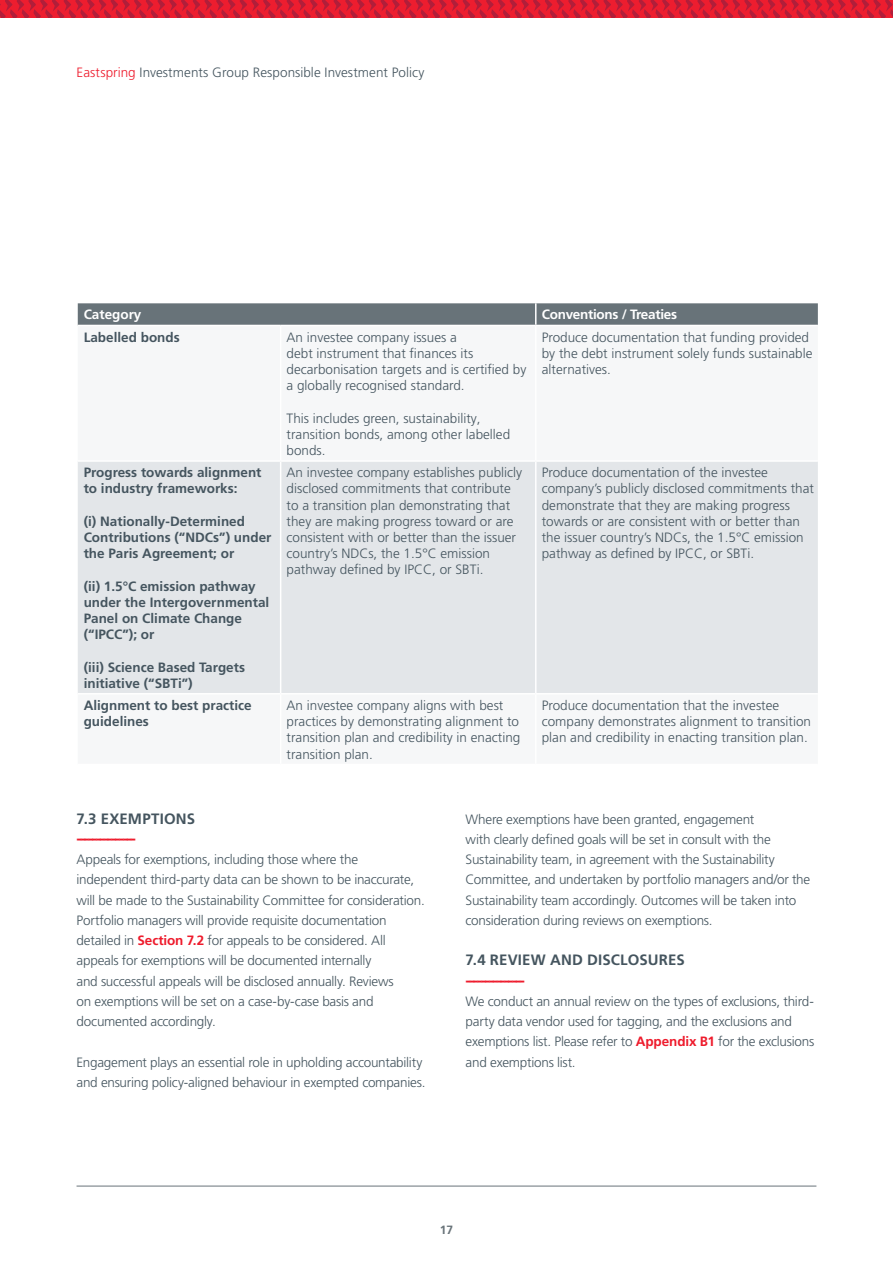
<style>
.page{position:relative;width:893px;height:1263px;background:#fff}
.page>*{position:absolute;margin:0;border:0;box-sizing:border-box;transform-origin:0 0}
.t1{font:700 16.5px "Frutiger LT Std";color:#ee1b2c}
.t2{font:700 15px "Frutiger LT Std";letter-spacing:.01em;color:#45555f}
.t3{font:300 13.5px/16.2px "Frutiger LT Pro";color:#45555f}
.t4{font:300 13.5px/20.2px "Frutiger LT Pro";letter-spacing:-.02em;color:#45555f}
.t5{font:700 13.5px/16.2px "Frutiger LT Std";color:#45555f}
.t6{font:700 13.5px "Frutiger LT Std";letter-spacing:-.02em;color:#fff}
.t7{font:700 13.5px "Frutiger LT Std";color:#fff}
.t8{font:700 12px "Frutiger LT Std";color:#687379}
.s1{color:#ee1b2c}
.s2{font-family:"Frutiger LT Std";font-weight:700;color:#ee1b2c}
</style>
<div class="page">
<hr style="left:77px;top:1186px;width:739px;height:1px;background:#687379">
<svg style="left:0;top:0;width:893px;height:18px;background:#d81d32"></svg>
<div style="left:78px;top:462px;width:740px;height:231px;background:#e3e6e9"></div>
<svg style="left:78px;top:303px;width:740px;height:22px;background:#6c767c"></svg>
<hr style="left:280px;top:462px;width:1px;height:231px;background:#fff">
<hr style="left:535px;top:462px;width:1px;height:231px;background:#fff">
<p class="t3" style="left:77px;top:64px;width:349px"><span class="s1">Eastspring</span> Investments Group Responsible Investment Policy</p>
<p class="t7" style="left:84px;top:307px;width:59px">Category</p>
<p class="t6" style="left:542px;top:307px;width:137px">Conventions / Treaties</p>
<p class="t5" style="left:84px;top:329px;width:98px">Labelled bonds</p>
<p class="t3" style="left:287px;top:329px;width:241px">An investee company issues a<br>debt instrument that finances its decarbonisation targets and is certified by a globally recognised standard.</p>
<p class="t3" style="left:287px;top:410px;width:225px">This includes green, sustainability, transition bonds, among other labelled bonds.</p>
<p class="t3" style="left:542px;top:329px;width:272px">Produce documentation that funding provided by the debt instrument solely funds sustainable alternatives.</p>
<p class="t5" style="left:84px;top:464px;width:179px">Progress towards alignment to industry frameworks:</p>
<p class="t5" style="left:84px;top:513px;width:189px">(i) Nationally-Determined<br>Contributions (“NDCs”) under the Paris Agreement; or</p>
<p class="t5" style="left:84px;top:578px;width:187px">(ii) 1.5°C emission pathway under the Intergovernmental<br>Panel on Climate Change (“IPCC”); or</p>
<p class="t5" style="left:84px;top:659px;width:163px">(iii) Science Based Targets initiative (“SBTi”)</p>
<p class="t3" style="left:287px;top:464px;width:237px">An investee company establishes publicly disclosed commitments that contribute to a transition plan demonstrating that they are making progress toward or are consistent with or better than the issuer country’s NDCs, the 1.5°C emission pathway defined by IPCC, or SBTi.</p>
<p class="t3" style="left:542px;top:464px;width:274px">Produce documentation of the investee company’s publicly disclosed commitments that demonstrate that they are making progress towards or are consistent with or better than the issuer country’s NDCs, the 1.5°C emission pathway as defined by IPCC, or SBTi.</p>
<p class="t5" style="left:84px;top:697px;width:170px">Alignment to best practice guidelines</p>
<p class="t3" style="left:287px;top:697px;width:235px">An investee company aligns with best practices by demonstrating alignment to transition plan and credibility in enacting transition plan.</p>
<p class="t3" style="left:542px;top:697px;width:271px">Produce documentation that the investee company demonstrates alignment to transition plan and credibility in enacting transition plan.</p>
<p class="t2" style="left:77px;top:809px;width:120px">7.3 EXEMPTIONS</p>
<p class="t1" style="left:77px;top:828px;width:61px">---------------</p>
<p class="t3" style="left:77px;top:849px;width:350px;line-height:20.2px">Appeals for exemptions, including those where the independent third-party data can be shown to be inaccurate, will be made to the Sustainability Committee for consideration.<br>Portfolio managers will provide requisite documentation detailed in <span class="s2">Section 7.2</span> for appeals to be considered. All appeals for exemptions will be documented internally<br>and successful appeals will be disclosed annually. Reviews<br>on exemptions will be set on a case-by-case basis and documented accordingly.</p>
<p class="t3" style="left:77px;top:1052px;width:350px;line-height:20.2px">Engagement plays an essential role in upholding accountability and ensuring policy-aligned behaviour in exempted companies.</p>
<p class="t4" style="left:466px;top:809px;width:346px">Where exemptions have been granted, engagement<br>with clearly defined goals will be set in consult with the Sustainability team, in agreement with the Sustainability Committee, and undertaken by portfolio managers and/or the Sustainability team accordingly. Outcomes will be taken into consideration during reviews on exemptions.</p>
<p class="t2" style="left:466px;top:951px;width:221px">7.4 REVIEW AND DISCLOSURES</p>
<p class="t1" style="left:466px;top:970px;width:61px">---------------</p>
<p class="t4" style="left:466px;top:991px;width:350px">We conduct an annual review on the types of exclusions, third&shy;party data vendor used for tagging, and the exclusions and exemptions list. Please refer to <span class="s2">Appendix B1</span> for the exclusions and exemptions list.</p>
<p class="t8" style="left:440px;top:1223px;width:15px">17</p>
</div>
